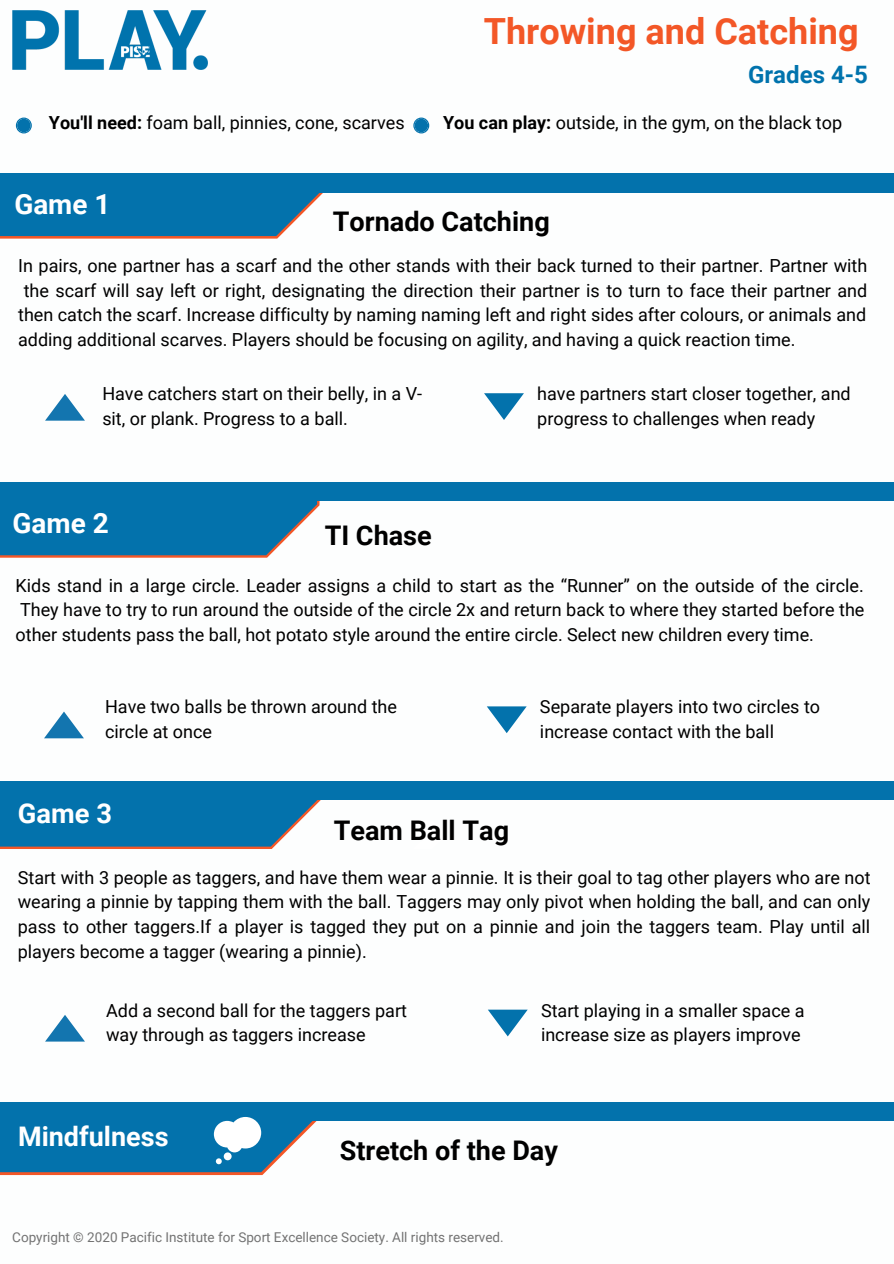
<style>
.page{position:relative;width:894px;height:1264px;background:#fff}
.page>*{position:absolute;margin:0;border:0;box-sizing:border-box;transform-origin:0 0}
.t1{font:700 36px "Roboto";color:#f35727}
.t2{font:700 27.9px "Roboto";color:#fff}
.t3{font:700 27.3px "Roboto";color:#fff}
.t4{font:700 27px "Roboto";color:#000}
.t5{font:700 27px "Roboto";color:#fff}
.t6{font:700 24px "Roboto";color:#0073ad}
.t7{font:18px/24.8px "Roboto";color:#000}
.t8{font:13.5px "Roboto";color:#737373}
.s1{font-weight:700}
</style>
<div class="page">
<svg style="left:16px;top:117px;width:16px;height:16px"></svg>
<div style="left:17px;top:119px;width:14px;height:13px;background:#0372ac;border-radius:50%"></div>
<svg style="left:413px;top:117px;width:16px;height:16px"></svg>
<div style="left:414px;top:119px;width:14px;height:13px;background:#0372ac;border-radius:50%"></div>
<svg style="left:0;top:192px;width:333px;height:46px;background:#257dad"></svg>
<div style="left:0;top:173px;width:893px;height:19px;background:#0372ac"></div>
<img style="left:12px;top:11px;width:195px;height:58px">
<div style="left:0;top:1102px;width:893px;height:18px;background:#0372ac"></div>
<svg style="left:0;top:1117px;width:324px;height:57px"></svg>
<svg style="left:0;top:500px;width:319px;height:57px;background:#1d7bad"></svg>
<div style="left:0;top:482px;width:893px;height:18px;background:#0372ac"></div>
<svg style="left:44px;top:711px;width:40px;height:27px"></svg>
<svg style="left:486px;top:706px;width:40px;height:27px"></svg>
<svg style="left:0;top:800px;width:321px;height:49px;background:#217aab"></svg>
<div style="left:0;top:781px;width:893px;height:19px;background:#0372ac"></div>
<svg style="left:45px;top:1015px;width:40px;height:26px"></svg>
<svg style="left:488px;top:1009px;width:39px;height:27px"></svg>
<svg style="left:45px;top:394px;width:40px;height:26px"></svg>
<svg style="left:484px;top:393px;width:40px;height:27px"></svg>
<p class="t1" style="left:483px;top:11px;width:376px">Throwing and Catching</p>
<p class="t6" style="left:748px;top:61px;width:121px">Grades 4-5</p>
<p class="t7" style="left:49px;top:110px;width:357px"><span class="s1">You'll need:</span> foam ball, pinnies, cone, scarves</p>
<p class="t7" style="left:443px;top:110px;width:400px"><span class="s1">You can play:</span> outside, in the gym, on the black top</p>
<p class="t2" style="left:14px;top:188px;width:98px">Game 1</p>
<p class="t4" style="left:333px;top:205px;width:218px">Tornado Catching</p>
<p class="t7" style="left:18px;top:253px;width:850px">In pairs, one partner has a scarf and the other stands with their back turned to their partner. Partner with</p>
<p class="t7" style="left:24px;top:278px;width:844px">the scarf will say left or right, designating the direction their partner is to turn to face their partner and</p>
<p class="t7" style="left:18px;top:303px;width:849px">then catch the scarf. Increase difficulty by naming naming left and right sides after colours, or animals and</p>
<p class="t7" style="left:18px;top:327px;width:778px">adding additional scarves. Players should be focusing on agility, and having a quick reaction time.</p>
<p class="t7" style="left:102px;top:382px;width:321px">Have catchers start on their belly, in a V&shy;sit, or plank. Progress to a ball.</p>
<p class="t7" style="left:537px;top:382px;width:315px">have partners start closer together, and progress to challenges when ready</p>
<p class="t2" style="left:13px;top:507px;width:98px">Game 2</p>
<p class="t4" style="left:324px;top:520px;width:109px">TI Chase</p>
<p class="t7" style="left:16px;top:573px;width:850px;text-align:justify">Kids stand in a large circle. Leader assigns a child to start as the “Runner” on the outside of the circle.<br>They have to try to run around the outside of the circle 2x and return back to where they started before the other students pass the ball, hot potato style around the entire circle. Select new children every time.</p>
<p class="t7" style="left:105px;top:695px;width:293px">Have two balls be thrown around the circle at once</p>
<p class="t7" style="left:540px;top:695px;width:281px">Separate players into two circles to increase contact with the ball</p>
<p class="t3" style="left:18px;top:798px;width:96px">Game 3</p>
<p class="t4" style="left:333px;top:815px;width:177px">Team Ball Tag</p>
<p class="t7" style="left:18px;top:865px;width:854px;text-align:justify">Start with 3 people as taggers, and have them wear a pinnie. It is their goal to tag other players who are not wearing a pinnie by tapping them with the ball. Taggers may only pivot when holding the ball, and can only pass to other taggers.If a player is tagged they put on a pinnie and join the taggers team. Play until all players become a tagger (wearing a pinnie).</p>
<p class="t7" style="left:106px;top:998px;width:302px">Add a second ball for the taggers part way through as taggers increase</p>
<p class="t7" style="left:541px;top:998px;width:265px">Start playing in a smaller space a increase size as players improve</p>
<p class="t5" style="left:18px;top:1120px;width:152px">Mindfulness</p>
<p class="t4" style="left:340px;top:1134px;width:219px">Stretch of the Day</p>
<p class="t8" style="left:12px;top:1229px;width:493px">Copyright © 2020 Pacific Institute for Sport Excellence Society. All rights reserved.</p>
</div>
